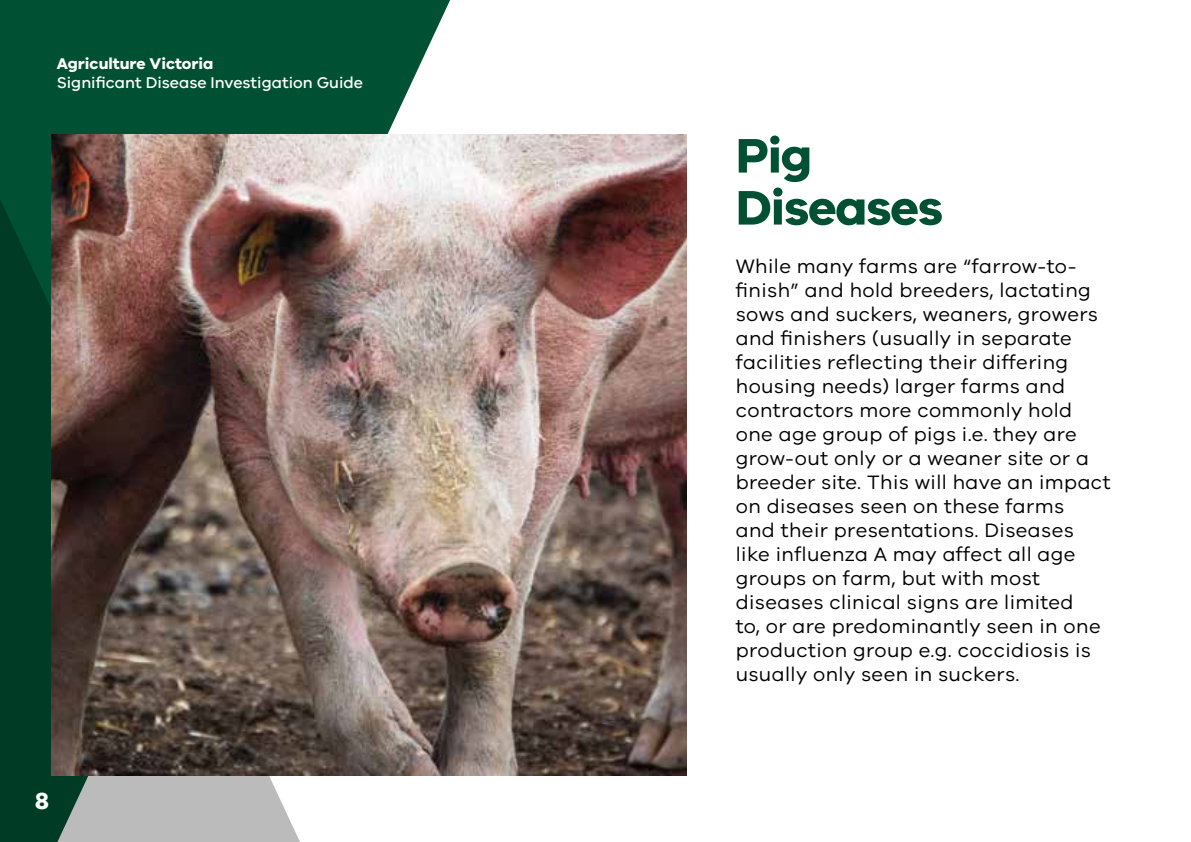
<style>
.page{position:relative;width:1191px;height:842px;background:#fff}
.page>*{position:absolute;margin:0;border:0;box-sizing:border-box;transform-origin:0 0}
.t1{font:700 50px/52px "VIC";letter-spacing:-.03em;color:#005134}
.t2{font:700 24px "VIC";color:#fff}
.t3{font:20px/24px "VIC";letter-spacing:.02em;color:#000}
.t4{font:500 16px "VIC";color:#fff}
.t5{font:700 16px "VIC";color:#fff}
</style>
<div class="page">
<svg style="left:321px;top:0;width:147px;height:776px;fill:#005134"></svg>
<svg style="left:0;top:0;width:321px;height:842px;background:#215d47"></svg>
<img style="left:51px;top:135px;width:635px;height:640px">
<p class="t5" style="left:57px;top:54px;width:158px">Agriculture Victoria</p>
<p class="t4" style="left:57px;top:73px;width:308px">Significant Disease Investigation Guide</p>
<p class="t2" style="left:35px;top:786px;width:15px">8</p>
<h1 class="t1" style="left:736px;top:128px;width:209px">Pig<br>Diseases</h1>
<p class="t3" style="left:736px;top:254px;width:376px">While many farms are “farrow-to&shy;finish” and hold breeders, lactating sows and suckers, weaners, growers and finishers (usually in separate facilities reflecting their differing housing needs) larger farms and contractors more commonly hold one age group of pigs i.e. they are grow-out only or a weaner site or a breeder site. This will have an impact on diseases seen on these farms<br>and their presentations. Diseases like influenza A may affect all age groups on farm, but with most diseases clinical signs are limited<br>to, or are predominantly seen in one production group e.g. coccidiosis is usually only seen in suckers.</p>
</div>
